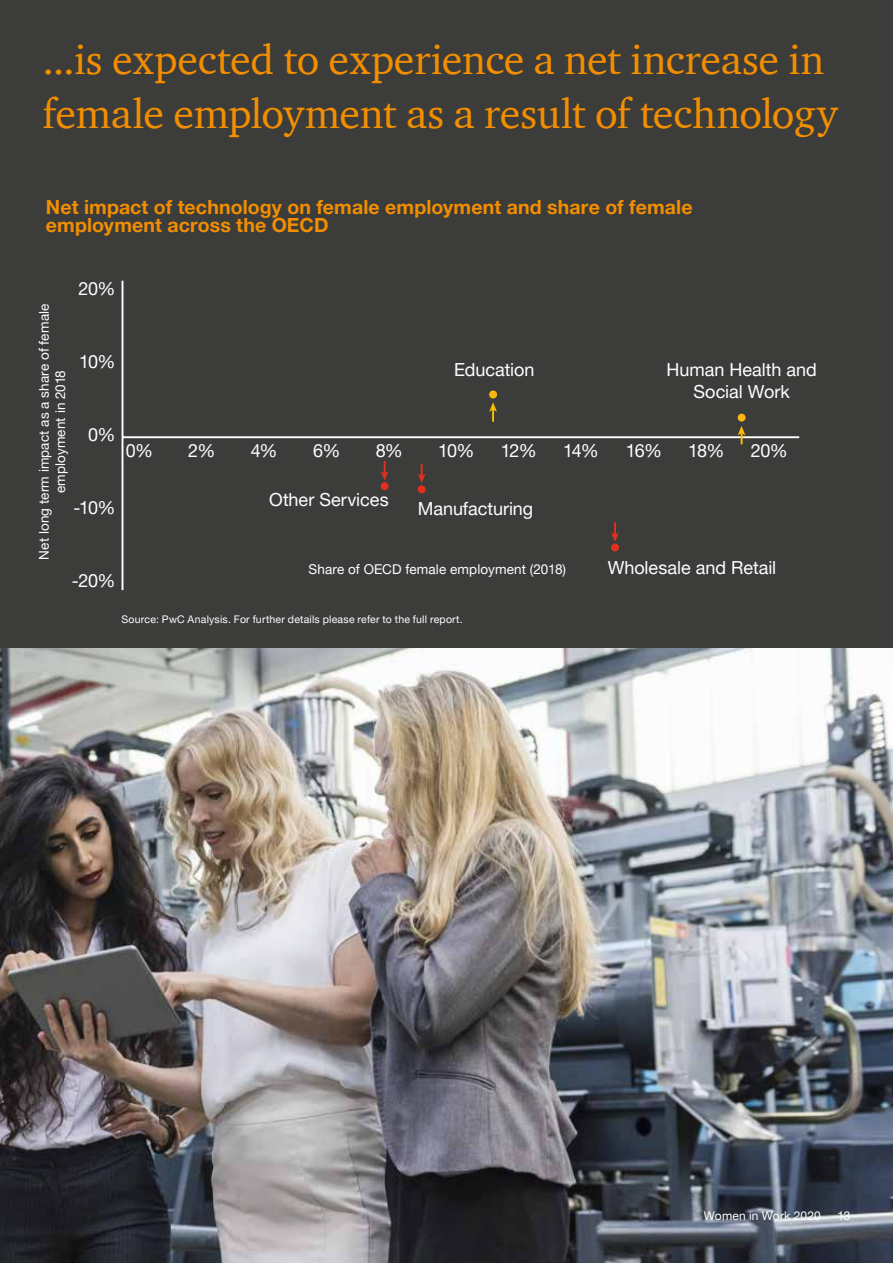
<style>
.page{position:relative;width:893px;height:1263px;background:#3c3c3b}
.page>*{position:absolute;margin:0;border:0;box-sizing:border-box;transform-origin:0 0}
.t1{font:42px/54px "ITC Charter Com";letter-spacing:-.005em;color:#f28e00}
.t2{font:700 19.5px/18px "Helvetica Neue LT Pro";letter-spacing:.005em;color:#f28e00}
.t3{font:18px/22.5px "Helvetica Neue LT Pro";color:#fff;text-align:center}
.t4{font:13.5px/16.5px "Helvetica Neue LT Pro";letter-spacing:.01em;color:#fff;text-align:center}
.t5{font:12px "Helvetica Neue LT Pro";letter-spacing:.015em;color:#fff}
.t6{font:10.5px "Helvetica Neue LT Pro";letter-spacing:.02em;color:#fff}
</style>
<div class="page">
<img style="left:0;top:648px;width:893px;height:615px">
<div style="left:381px;top:482px;width:8px;height:8px;background:#e1311e;border-radius:50%"></div>
<div style="left:489px;top:390px;width:8px;height:8px;background:#fab513;border-radius:50%"></div>
<div style="left:418px;top:485px;width:8px;height:8px;background:#e1311e;border-radius:50%"></div>
<div style="left:611px;top:543px;width:8px;height:8px;background:#e1311e;border-radius:50%"></div>
<div style="left:738px;top:414px;width:8px;height:8px;background:#fab513;border-radius:50%"></div>
<hr style="left:122px;top:281px;width:1px;height:309px;background:#fff">
<hr style="left:122px;top:436px;width:677px;height:2px;background:#fff">
<svg style="left:738px;top:426px;width:7px;height:18px"></svg>
<svg style="left:489px;top:402px;width:8px;height:20px"></svg>
<svg style="left:418px;top:464px;width:8px;height:19px"></svg>
<svg style="left:611px;top:522px;width:8px;height:20px"></svg>
<svg style="left:381px;top:461px;width:8px;height:19px"></svg>
<h1 class="t1" style="left:43px;top:32px;width:797px">...is expected to experience a net increase in female employment as a result of technology</h1>
<p class="t2" style="left:46px;top:197px;width:648px">Net impact of technology on female employment and share of female employment across the OECD</p>
<p class="t3" style="left:78px;top:276px;width:39px">20%</p>
<p class="t4" style="left:35px;top:560px;width:257px;rotate:-90deg">Net long term impact as a share of female employment in 2018</p>
<p class="t3" style="left:79px;top:350px;width:38px">10%</p>
<p class="t3" style="left:88px;top:423px;width:29px">0%</p>
<p class="t3" style="left:74px;top:496px;width:43px">-10%</p>
<p class="t3" style="left:72px;top:569px;width:45px">-20%</p>
<p class="t3" style="left:454px;top:357px;width:82px">Education</p>
<p class="t3" style="left:667px;top:357px;width:152px">Human Health and<br>Social Work</p>
<p class="t3" style="left:126px;top:438px;width:29px">0%</p>
<p class="t3" style="left:188px;top:438px;width:29px">2%</p>
<p class="t3" style="left:251px;top:438px;width:28px">4%</p>
<p class="t3" style="left:313px;top:438px;width:29px">6%</p>
<p class="t3" style="left:376px;top:438px;width:29px">8%</p>
<p class="t3" style="left:438px;top:438px;width:38px">10%</p>
<p class="t3" style="left:501px;top:438px;width:38px">12%</p>
<p class="t3" style="left:563px;top:438px;width:37px">14%</p>
<p class="t3" style="left:626px;top:438px;width:38px">16%</p>
<p class="t3" style="left:688px;top:438px;width:38px">18%</p>
<p class="t3" style="left:751px;top:438px;width:39px">20%</p>
<p class="t3" style="left:269px;top:488px;width:121px">Other Services</p>
<p class="t3" style="left:418px;top:497px;width:117px">Manufacturing</p>
<p class="t4" style="left:309px;top:560px;width:259px">Share of OECD female employment (2018)</p>
<p class="t3" style="left:608px;top:555px;width:170px">Wholesale and Retail</p>
<p class="t6" style="left:122px;top:613px;width:343px">Source: PwC Analysis. For further details please refer to the full report.</p>
<p class="t5" style="left:704px;top:1209px;width:118px">Women in Work 2020</p>
<p class="t5" style="left:838px;top:1209px;width:14px">13</p>
</div>
